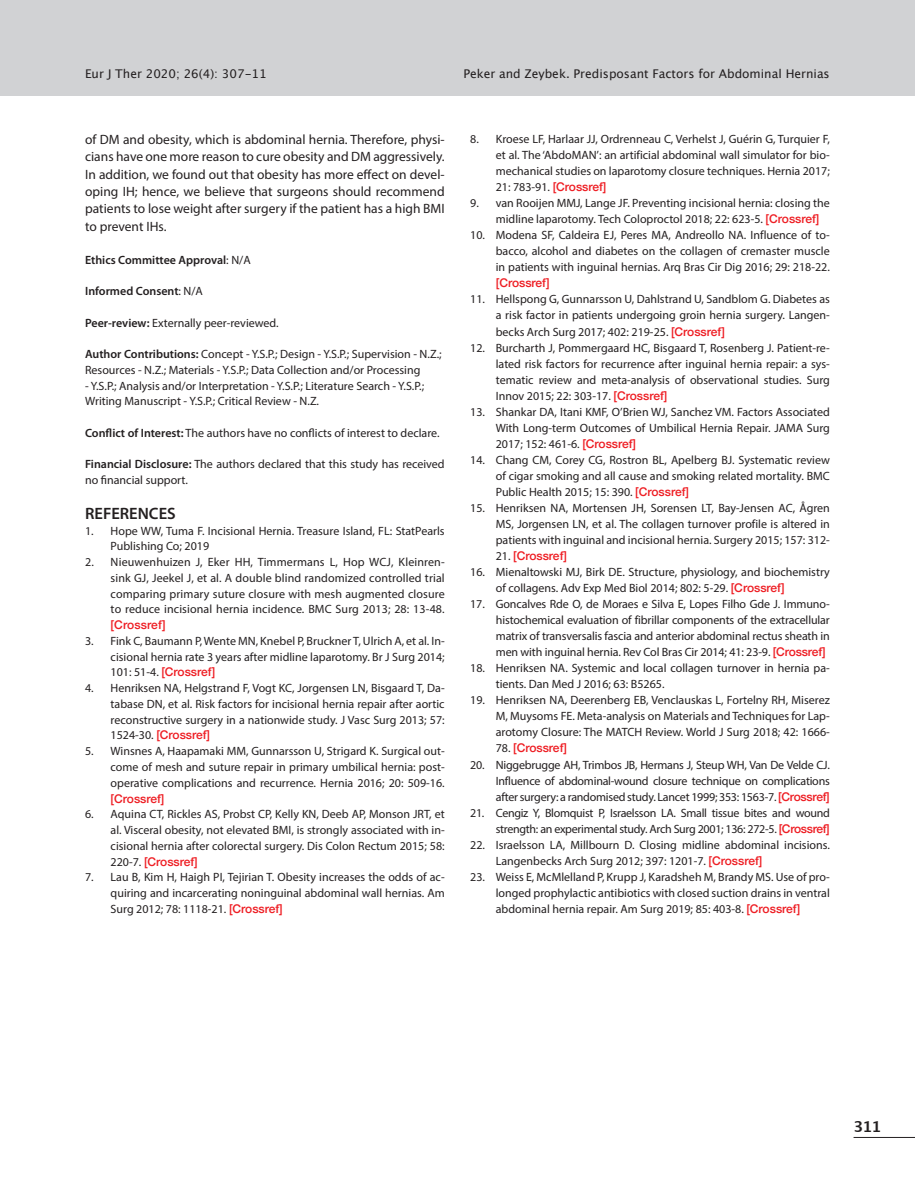
<style>
.page{position:relative;width:915px;height:1191px;background:#fff}
.page>*{position:absolute;margin:0;border:0;box-sizing:border-box;transform-origin:0 0}
.t1{font:600 16.5px "Myriad Pro";color:#231f20}
.t2{font:700 15px "Lucida Grande";color:#231f20}
.t3{font:13.5px/17.2px "Myriad Pro";color:#231f20;text-align:justify}
.t4{font:12px/16px "Myriad Pro";color:#231f20;text-align:justify}
.t5{font:12px/16px "Myriad Pro";letter-spacing:-.025em;color:#231f20;text-align:right}
.t6{font:12px "Lucida Grande";color:#231f20}
.t7{font:600 12px "Myriad Pro";color:#231f20}
.t8{font:500 12px "Helvetica Neue";color:#ee1d23}
.s1{font-weight:400}
.s2{font-weight:600}
.s3{font-family:"Helvetica Neue";font-weight:500;color:#ee1d23}
.s4{font-family:"Myriad Pro";font-weight:400;color:#231f20}
</style>
<div class="page">
<div style="left:0;top:0;width:914px;height:95px;background:#d1d2d4"></div>
<hr style="left:853px;top:1137px;width:61px;height:1px;background:#231f20">
<p class="t6" style="left:85px;top:66px;width:183px">Eur J Ther 2020; 26(4): 307-11</p>
<p class="t6" style="left:463px;top:66px;width:368px">Peker and Zeybek. Predisposant Factors for Abdominal Hernias</p>
<p class="t3" style="left:85px;top:131px;width:361px">of DM and obesity, which is abdominal hernia. Therefore, physi&shy;cians have one more reason to cure obesity and DM aggressively.<br>In addition, we found out that obesity has more effect on devel&shy;oping IH; hence, we believe that surgeons should recommend patients to lose weight after surgery if the patient has a high BMI to prevent IHs.</p>
<p class="t7" style="left:85px;top:252px;width:167px">Ethics Committee Approval<span class="s1">: N/A</span></p>
<p class="t7" style="left:85px;top:283px;width:119px">Informed Consent<span class="s1">: N/A</span></p>
<p class="t4" style="left:85px;top:314px;width:195px"><span class="s2">Peer-review:</span> Externally peer-reviewed.</p>
<p class="t4" style="left:85px;top:346px;width:358px"><span class="s2">Author Contributions:</span> Concept - Y.S.P.; Design - Y.S.P.; Supervision - N.Z.;<br>Resources - N.Z.; Materials - Y.S.P.; Data Collection and/or Processing</p>
<p class="t4" style="left:85px;top:377px;width:340px">- Y.S.P.; Analysis and/or Interpretation - Y.S.P.; Literature Search - Y.S.P.;<br>Writing Manuscript - Y.S.P.; Critical Review - N.Z.</p>
<p class="t4" style="left:85px;top:425px;width:356px"><span class="s2">Conflict of Interest:</span> The authors have no conflicts of interest to declare.</p>
<p class="t4" style="left:85px;top:456px;width:361px"><span class="s2">Financial Disclosure:</span> The authors declared that this study has received no financial support.</p>
<p class="t1" style="left:85px;top:503px;width:92px">REFERENCES</p>
<p class="t4" style="left:111px;top:522px;width:335px;text-indent:-26px">1. Hope WW, Tuma F. Incisional Hernia. Treasure Island, FL: StatPearls<br>Publishing Co; 2019</p>
<p class="t4" style="left:111px;top:554px;width:335px;text-indent:-26px">2. Nieuwenhuizen J, Eker HH, Timmermans L, Hop WCJ, Kleinren&shy;sink GJ, Jeekel J, et al. A double blind randomized controlled trial comparing primary suture closure with mesh augmented closure to reduce incisional hernia incidence. BMC Surg 2013; 28: 13-48. <span class="s3">[Crossref]</span></p>
<p class="t4" style="left:111px;top:633px;width:335px;text-indent:-26px">3. Fink C, Baumann P, Wente MN, Knebel P, Bruckner T, Ulrich A, et al. In&shy;cisional hernia rate 3 years after midline laparotomy. Br J Surg 2014; 101: 51-4. <span class="s3">[Crossref]</span></p>
<p class="t4" style="left:111px;top:680px;width:335px;text-indent:-26px">4. Henriksen NA, Helgstrand F, Vogt KC, Jorgensen LN, Bisgaard T, Da&shy;tabase DN, et al. Risk factors for incisional hernia repair after aortic reconstructive surgery in a nationwide study. J Vasc Surg 2013; 57:<br>1524-30. <span class="s3">[Crossref]</span></p>
<p class="t4" style="left:111px;top:743px;width:335px;text-indent:-26px">5. Winsnes A, Haapamaki MM, Gunnarsson U, Strigard K. Surgical out&shy;come of mesh and suture repair in primary umbilical hernia: post&shy;operative complications and recurrence. Hernia 2016; 20: 509-16. <span class="s3">[Crossref]</span></p>
<p class="t4" style="left:111px;top:806px;width:335px;text-indent:-26px">6. Aquina CT, Rickles AS, Probst CP, Kelly KN, Deeb AP, Monson JRT, et al. Visceral obesity, not elevated BMI, is strongly associated with in&shy;cisional hernia after colorectal surgery. Dis Colon Rectum 2015; 58:<br>220-7. <span class="s3">[Crossref]</span></p>
<p class="t4" style="left:111px;top:869px;width:335px;text-indent:-26px">7. Lau B, Kim H, Haigh PI, Tejirian T. Obesity increases the odds of ac&shy;quiring and incarcerating noninguinal abdominal wall hernias. Am Surg 2012; 78: 1118-21. <span class="s3">[Crossref]</span></p>
<p class="t4" style="left:495px;top:131px;width:335px;text-indent:-26px">8. Kroese LF, Harlaar JJ, Ordrenneau C, Verhelst J, Guérin G, Turquier F, et al. The ‘AbdoMAN’: an artificial abdominal wall simulator for bio&shy;mechanical studies on laparotomy closure techniques. Hernia 2017; 21: 783-91. <span class="s3">[Crossref]</span></p>
<p class="t4" style="left:495px;top:195px;width:335px;text-indent:-26px">9. van Rooijen MMJ, Lange JF. Preventing incisional hernia: closing the midline laparotomy. Tech Coloproctol 2018; 22: 623-5. <span class="s3">[Crossref]</span></p>
<p class="t4" style="left:495px;top:227px;width:335px;text-indent:-26px">10. Modena SF, Caldeira EJ, Peres MA, Andreollo NA. Influence of to&shy;bacco, alcohol and diabetes on the collagen of cremaster muscle in patients with inguinal hernias. Arq Bras Cir Dig 2016; 29: 218-22. <span class="s3">[Crossref]</span></p>
<p class="t4" style="left:495px;top:291px;width:335px;text-indent:-26px">11. Hellspong G, Gunnarsson U, Dahlstrand U, Sandblom G. Diabetes as a risk factor in patients undergoing groin hernia surgery. Langen&shy;becks Arch Surg 2017; 402: 219-25. <span class="s3">[Crossref]</span></p>
<p class="t4" style="left:495px;top:339px;width:335px;text-indent:-26px">12. Burcharth J, Pommergaard HC, Bisgaard T, Rosenberg J. Patient-re&shy;lated risk factors for recurrence after inguinal hernia repair: a sys&shy;tematic review and meta-analysis of observational studies. Surg Innov 2015; 22: 303-17. <span class="s3">[Crossref]</span></p>
<p class="t4" style="left:495px;top:403px;width:335px;text-indent:-26px">13. Shankar DA, Itani KMF, O’Brien WJ, Sanchez VM. Factors Associated With Long-term Outcomes of Umbilical Hernia Repair. JAMA Surg 2017; 152: 461-6. <span class="s3">[Crossref]</span></p>
<p class="t4" style="left:495px;top:451px;width:335px;text-indent:-26px">14. Chang CM, Corey CG, Rostron BL, Apelberg BJ. Systematic review of cigar smoking and all cause and smoking related mortality. BMC Public Health 2015; 15: 390. <span class="s3">[Crossref]</span></p>
<p class="t4" style="left:495px;top:499px;width:335px;text-indent:-26px">15. Henriksen NA, Mortensen JH, Sorensen LT, Bay-Jensen AC, Ågren MS, Jorgensen LN, et al. The collagen turnover profile is altered in patients with inguinal and incisional hernia. Surgery 2015; 157: 312-</p>
<p class="t8" style="left:495px;top:546px;width:73px"><span class="s4">21.</span> [Crossref]</p>
<p class="t4" style="left:495px;top:564px;width:335px;text-indent:-26px">16. Mienaltowski MJ, Birk DE. Structure, physiology, and biochemistry of collagens. Adv Exp Med Biol 2014; 802: 5-29. <span class="s3">[Crossref]</span></p>
<p class="t4" style="left:495px;top:596px;width:335px;text-indent:-26px">17. Goncalves Rde O, de Moraes e Silva E, Lopes Filho Gde J. Immuno&shy;histochemical evaluation of fibrillar components of the extracellular matrix of transversalis fascia and anterior abdominal rectus sheath in men with inguinal hernia. Rev Col Bras Cir 2014; 41: 23-9. <span class="s3">[Crossref]</span></p>
<p class="t4" style="left:495px;top:660px;width:335px;text-indent:-26px">18. Henriksen NA. Systemic and local collagen turnover in hernia pa&shy;tients. Dan Med J 2016; 63: B5265.</p>
<p class="t4" style="left:495px;top:692px;width:335px;text-indent:-26px">19. Henriksen NA, Deerenberg EB, Venclauskas L, Fortelny RH, Miserez M, Muysoms FE. Meta-analysis on Materials and Techniques for Lap&shy;arotomy Closure: The MATCH Review. World J Surg 2018; 42: 1666-</p>
<p class="t8" style="left:495px;top:738px;width:73px"><span class="s4">78.</span> [Crossref]</p>
<p class="t4" style="left:495px;top:756px;width:335px;text-indent:-26px">20. Niggebrugge AH, Trimbos JB, Hermans J, Steup WH, Van De Velde CJ.<br>Influence of abdominal-wound closure technique on complications after surgery: a randomised study. Lancet 1999; 353: 1563-7. <span class="s3">[Crossref]</span></p>
<p class="t5" style="left:470px;top:804px;width:361px">21. Cengiz Y, Blomquist P, Israelsson LA. Small tissue bites and wound strength: an experimental study. Arch Surg 2001; 136: 272-5. <span class="s3">[Crossref]</span></p>
<p class="t4" style="left:495px;top:836px;width:335px;text-indent:-26px">22. Israelsson LA, Millbourn D. Closing midline abdominal incisions.<br>Langenbecks Arch Surg 2012; 397: 1201-7. <span class="s3">[Crossref]</span></p>
<p class="t4" style="left:495px;top:868px;width:335px;text-indent:-26px">23. Weiss E, McMlelland P, Krupp J, Karadsheh M, Brandy MS. Use of pro&shy;longed prophylactic antibiotics with closed suction drains in ventral abdominal hernia repair. Am Surg 2019; 85: 403-8. <span class="s3">[Crossref]</span></p>
<p class="t2" style="left:853px;top:1114px;width:29px">311</p>
</div>
